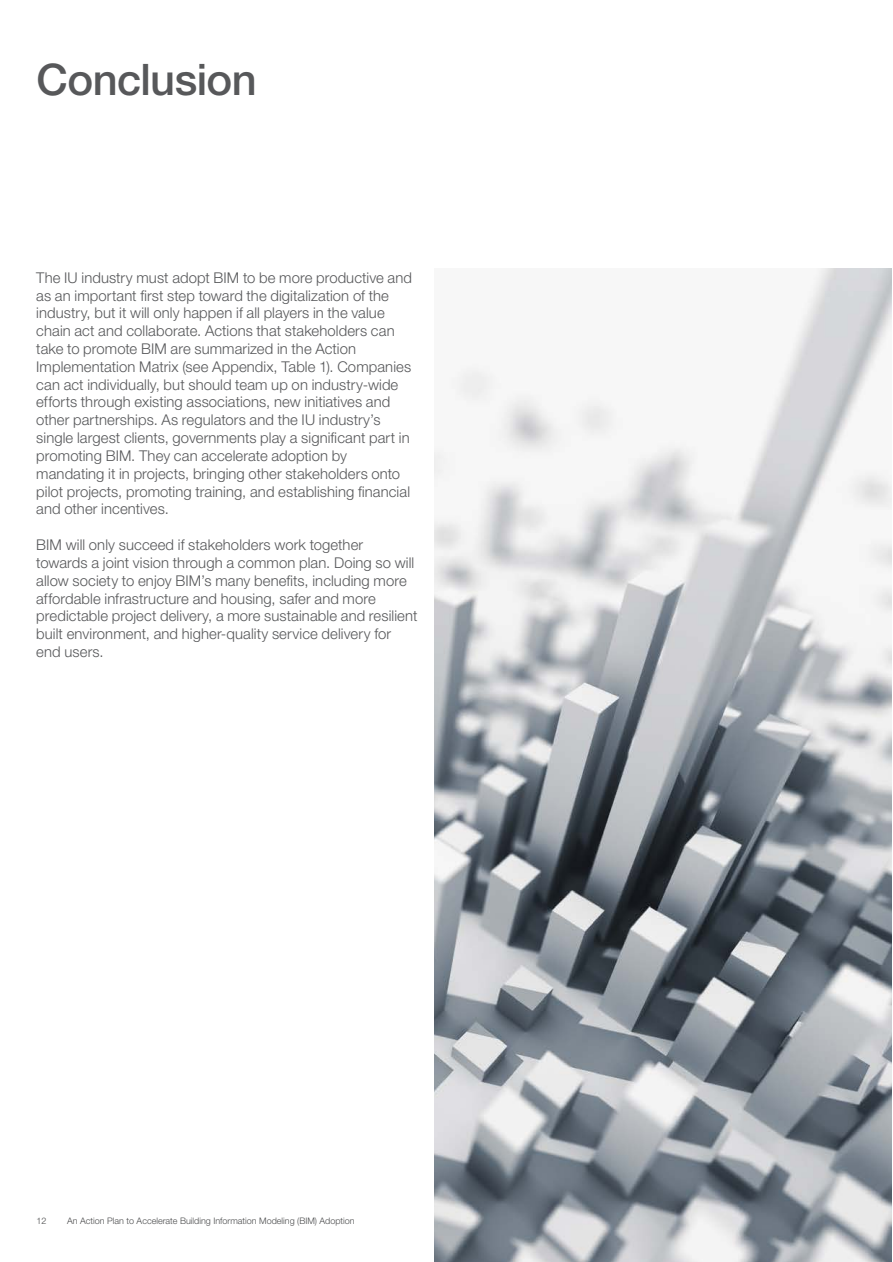
<style>
.page{position:relative;width:893px;height:1262px;background:#fff}
.page>*{position:absolute;margin:0;border:0;box-sizing:border-box;transform-origin:0 0}
.section_title{font:500 43.5px "Helvetica Neue LT Pro";letter-spacing:-.015em;color:#57585a}
.body_text{font:300 14.85px/17.9px "Helvetica Neue LT Pro";letter-spacing:.005em;color:#57585a}
.t1{font:300 9px "Helvetica Neue LT Pro";color:#4b4c4d}
</style>
<div class="page">
<img style="left:434px;top:268px;width:457px;height:994px">
<p class="section_title" style="left:37px;top:53px;width:222px">Conclusion</p>
<p class="body_text" style="left:36px;top:268px;width:377px">The IU industry must adopt BIM to be more productive and as an important first step toward the digitalization of the industry, but it will only happen if all players in the value chain act and collaborate. Actions that stakeholders can take to promote BIM are summarized in the Action Implementation Matrix (see Appendix, Table 1). Companies can act individually, but should team up on industry-wide efforts through existing associations, new initiatives and other partnerships. As regulators and the IU industry’s single largest clients, governments play a significant part in promoting BIM. They can accelerate adoption by mandating it in projects, bringing other stakeholders onto pilot projects, promoting training, and establishing financial and other incentives.</p>
<p class="body_text" style="left:36px;top:535px;width:383px">BIM will only succeed if stakeholders work together towards a joint vision through a common plan. Doing so will allow society to enjoy BIM’s many benefits, including more affordable infrastructure and housing, safer and more predictable project delivery, a more sustainable and resilient built environment, and higher-quality service delivery for end users.</p>
<p class="t1" style="left:37px;top:1215px;width:12px">12</p>
<p class="t1" style="left:67px;top:1215px;width:289px">An Action Plan to Accelerate Building Information Modeling (BIM) Adoption</p>
</div>
